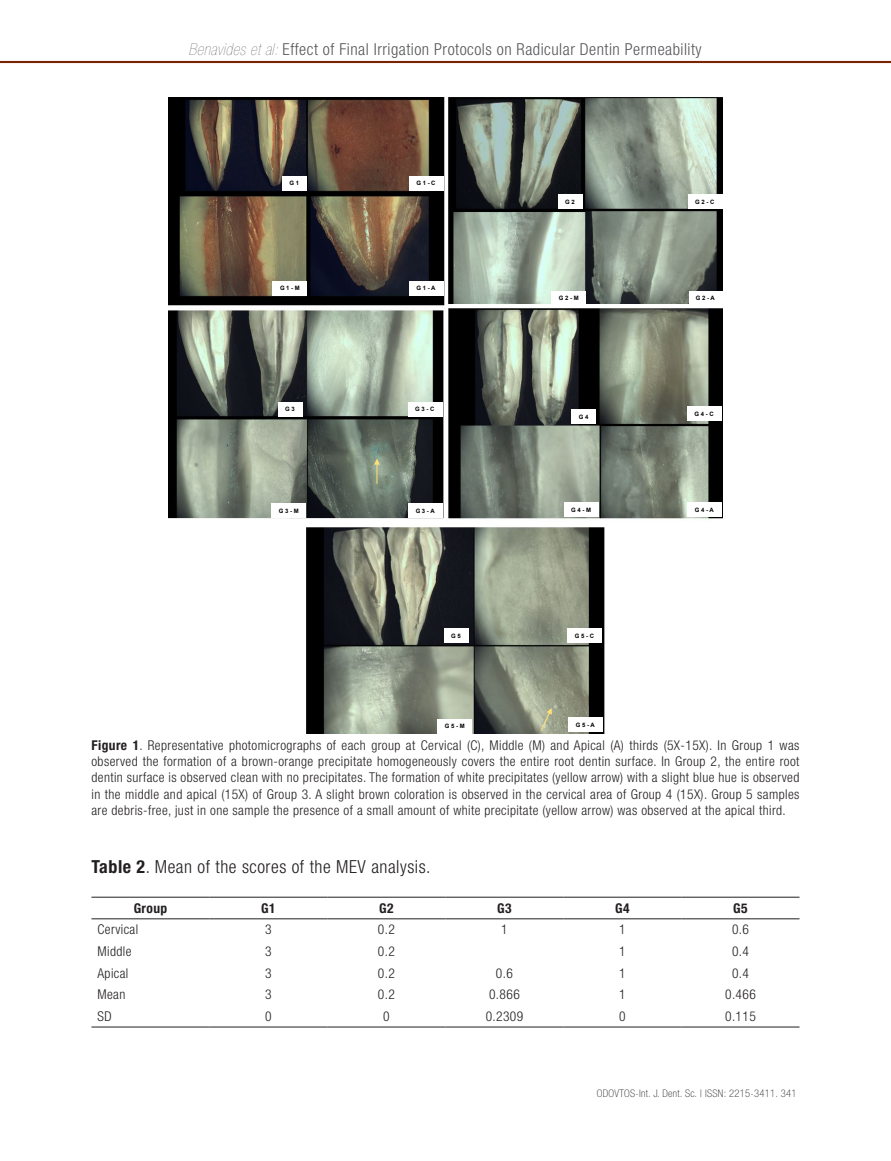
<style>
.page{position:relative;width:891px;height:1161px;background:#fff}
.page>*{position:absolute;margin:0;border:0;box-sizing:border-box;transform-origin:0 0}
.Texto_general_sin_sa{font:300 condensed 18px "Helvetica Neue LT Std";letter-spacing:.03em;color:#231f20}
.t1{font:300 condensed 16.5px "Helvetica Neue LT Std";letter-spacing:.03em;color:#57585a}
.fuentes_de_tablas{font:300 condensed 13.5px/16.2px "Helvetica Neue LT Std";letter-spacing:.03em;color:#231f20;text-align:justify}
.tablas{font:300 condensed 13.5px "Helvetica Neue LT Std";letter-spacing:.03em;color:#231f20}
.tablas-2{font:700 condensed 13.5px "Helvetica Neue LT Std";letter-spacing:.03em;color:#231f20}
.t2{font:100 condensed 10.5px "Helvetica Neue LT Std";letter-spacing:.03em;color:#231f20}
.t3{font:700 6px "Arial";color:#000}
.s1{font-weight:200;font-style:italic}
.s2{font-weight:700}
</style>
<div class="page">
<hr style="left:0;top:61px;width:891px;height:2px;background:#782400">
<img style="left:168px;top:98px;width:555px;height:208px">
<img style="left:168px;top:310px;width:276px;height:209px">
<img style="left:447px;top:304px;width:276px;height:215px">
<img style="left:306px;top:527px;width:299px;height:207px">
<div style="left:282px;top:176px;width:25px;height:14px;background:#fff"></div>
<div style="left:409px;top:176px;width:34px;height:14px;background:#fff"></div>
<div style="left:273px;top:281px;width:34px;height:14px;background:#fff"></div>
<div style="left:409px;top:281px;width:34px;height:14px;background:#fff"></div>
<div style="left:558px;top:195px;width:25px;height:14px;background:#fff"></div>
<div style="left:688px;top:195px;width:34px;height:14px;background:#fff"></div>
<div style="left:552px;top:291px;width:34px;height:14px;background:#fff"></div>
<div style="left:689px;top:291px;width:34px;height:14px;background:#fff"></div>
<div style="left:278px;top:402px;width:25px;height:14px;background:#fff"></div>
<div style="left:408px;top:402px;width:34px;height:14px;background:#fff"></div>
<div style="left:272px;top:503px;width:34px;height:15px;background:#fff"></div>
<div style="left:409px;top:503px;width:34px;height:15px;background:#fff"></div>
<div style="left:572px;top:409px;width:24px;height:15px;background:#fff"></div>
<div style="left:687px;top:407px;width:34px;height:14px;background:#fff"></div>
<div style="left:564px;top:503px;width:34px;height:14px;background:#fff"></div>
<div style="left:688px;top:503px;width:34px;height:14px;background:#fff"></div>
<div style="left:444px;top:629px;width:25px;height:14px;background:#fff"></div>
<div style="left:568px;top:629px;width:34px;height:14px;background:#fff"></div>
<div style="left:438px;top:719px;width:34px;height:14px;background:#fff"></div>
<div style="left:569px;top:718px;width:34px;height:14px;background:#fff"></div>
<svg style="left:374px;top:459px;width:6px;height:25px"></svg>
<svg style="left:540px;top:708px;width:12px;height:24px"></svg>
<hr style="left:91px;top:1027px;width:118px;height:1px;background:#231f20">
<hr style="left:209px;top:1027px;width:118px;height:1px;background:#231f20">
<hr style="left:327px;top:1027px;width:119px;height:1px;background:#231f20">
<hr style="left:446px;top:1027px;width:118px;height:1px;background:#231f20">
<hr style="left:564px;top:1027px;width:118px;height:1px;background:#231f20">
<hr style="left:682px;top:1027px;width:118px;height:1px;background:#231f20">
<hr style="left:91px;top:897px;width:118px;height:1px;background:#231f20">
<hr style="left:209px;top:897px;width:118px;height:1px;background:#231f20">
<hr style="left:327px;top:897px;width:119px;height:1px;background:#231f20">
<hr style="left:446px;top:897px;width:118px;height:1px;background:#231f20">
<hr style="left:564px;top:897px;width:118px;height:1px;background:#231f20">
<hr style="left:682px;top:897px;width:118px;height:1px;background:#231f20">
<hr style="left:91px;top:918px;width:118px;height:1px;background:#231f20">
<hr style="left:209px;top:918px;width:118px;height:1px;background:#231f20">
<hr style="left:327px;top:918px;width:119px;height:1px;background:#231f20">
<hr style="left:446px;top:918px;width:118px;height:1px;background:#231f20">
<hr style="left:564px;top:918px;width:118px;height:1px;background:#231f20">
<hr style="left:682px;top:918px;width:118px;height:1px;background:#231f20">
<p class="t1" style="left:188px;top:39px;width:515px"><span class="s1">Benavides et al:</span> Effect of Final Irrigation Protocols on Radicular Dentin Permeability</p>
<p class="t3" style="left:290px;top:179px;width:11px">G 1</p>
<p class="t3" style="left:416px;top:179px;width:21px">G 1 - C</p>
<p class="t3" style="left:280px;top:284px;width:21px">G 1 - M</p>
<p class="t3" style="left:416px;top:284px;width:20px">G 1 - A</p>
<p class="t3" style="left:285px;top:405px;width:11px">G 3</p>
<p class="t3" style="left:415px;top:405px;width:21px">G 3 - C</p>
<p class="t3" style="left:279px;top:507px;width:21px">G 3 - M</p>
<p class="t3" style="left:416px;top:507px;width:20px">G 3 - A</p>
<p class="t3" style="left:565px;top:198px;width:11px">G 2</p>
<p class="t3" style="left:695px;top:198px;width:21px">G 2 - C</p>
<p class="t3" style="left:559px;top:294px;width:21px">G 2 - M</p>
<p class="t3" style="left:696px;top:294px;width:20px">G 2 - A</p>
<p class="t3" style="left:579px;top:413px;width:11px">G 4</p>
<p class="t3" style="left:694px;top:410px;width:21px">G 4 - C</p>
<p class="t3" style="left:571px;top:506px;width:21px">G 4 - M</p>
<p class="t3" style="left:695px;top:506px;width:20px">G 4 - A</p>
<p class="t3" style="left:451px;top:632px;width:11px">G 5</p>
<p class="t3" style="left:575px;top:632px;width:21px">G 5 - C</p>
<p class="t3" style="left:445px;top:722px;width:21px">G 5 - M</p>
<p class="t3" style="left:576px;top:721px;width:20px">G 5 - A</p>
<p class="fuentes_de_tablas" style="left:91px;top:737px;width:709px"><span class="s2">Figure 1</span>. Representative photomicrographs of each group at Cervical (C), Middle (M) and Apical (A) thirds (5X-15X). In Group 1 was observed the formation of a brown-orange precipitate homogeneously covers the entire root dentin surface. In Group 2, the entire root dentin surface is observed clean with no precipitates. The formation of white precipitates (yellow arrow) with a slight blue hue is observed in the middle and apical (15X) of Group 3. A slight brown coloration is observed in the cervical area of Group 4 (15X). Group 5 samples are debris-free, just in one sample the presence of a small amount of white precipitate (yellow arrow) was observed at the apical third.</p>
<p class="Texto_general_sin_sa" style="left:91px;top:856px;width:341px"><span class="s2">Table 2</span>. Mean of the scores of the MEV analysis.</p>
<p class="tablas-2" style="left:134px;top:900px;width:35px">Group</p>
<p class="tablas-2" style="left:261px;top:900px;width:16px">G1</p>
<p class="tablas-2" style="left:379px;top:900px;width:16px">G2</p>
<p class="tablas-2" style="left:497px;top:900px;width:16px">G3</p>
<p class="tablas-2" style="left:615px;top:900px;width:16px">G4</p>
<p class="tablas-2" style="left:733px;top:900px;width:16px">G5</p>
<p class="tablas" style="left:97px;top:922px;width:42px">Cervical</p>
<p class="tablas" style="left:265px;top:922px;width:8px">3</p>
<p class="tablas" style="left:378px;top:922px;width:19px">0.2</p>
<p class="tablas" style="left:501px;top:922px;width:8px">1</p>
<p class="tablas" style="left:619px;top:922px;width:8px">1</p>
<p class="tablas" style="left:732px;top:922px;width:19px">0.6</p>
<p class="tablas" style="left:97px;top:944px;width:35px">Middle</p>
<p class="tablas" style="left:265px;top:944px;width:8px">3</p>
<p class="tablas" style="left:378px;top:944px;width:19px">0.2</p>
<p class="tablas" style="left:619px;top:944px;width:8px">1</p>
<p class="tablas" style="left:732px;top:944px;width:19px">0.4</p>
<p class="tablas" style="left:97px;top:965px;width:32px">Apical</p>
<p class="tablas" style="left:265px;top:965px;width:8px">3</p>
<p class="tablas" style="left:378px;top:965px;width:19px">0.2</p>
<p class="tablas" style="left:496px;top:965px;width:19px">0.6</p>
<p class="tablas" style="left:619px;top:965px;width:8px">1</p>
<p class="tablas" style="left:732px;top:965px;width:19px">0.4</p>
<p class="tablas" style="left:97px;top:987px;width:29px">Mean</p>
<p class="tablas" style="left:265px;top:987px;width:8px">3</p>
<p class="tablas" style="left:378px;top:987px;width:19px">0.2</p>
<p class="tablas" style="left:489px;top:987px;width:32px">0.866</p>
<p class="tablas" style="left:619px;top:987px;width:8px">1</p>
<p class="tablas" style="left:725px;top:987px;width:32px">0.466</p>
<p class="tablas" style="left:97px;top:1009px;width:16px">SD</p>
<p class="tablas" style="left:265px;top:1009px;width:8px">0</p>
<p class="tablas" style="left:383px;top:1009px;width:8px">0</p>
<p class="tablas" style="left:486px;top:1009px;width:39px">0.2309</p>
<p class="tablas" style="left:619px;top:1009px;width:8px">0</p>
<p class="tablas" style="left:725px;top:1009px;width:32px">0.115</p>
<p class="t2" style="left:597px;top:1087px;width:201px">ODOVTOS-Int. J. Dent. Sc. | ISSN: 2215-3411. 341</p>
</div>
